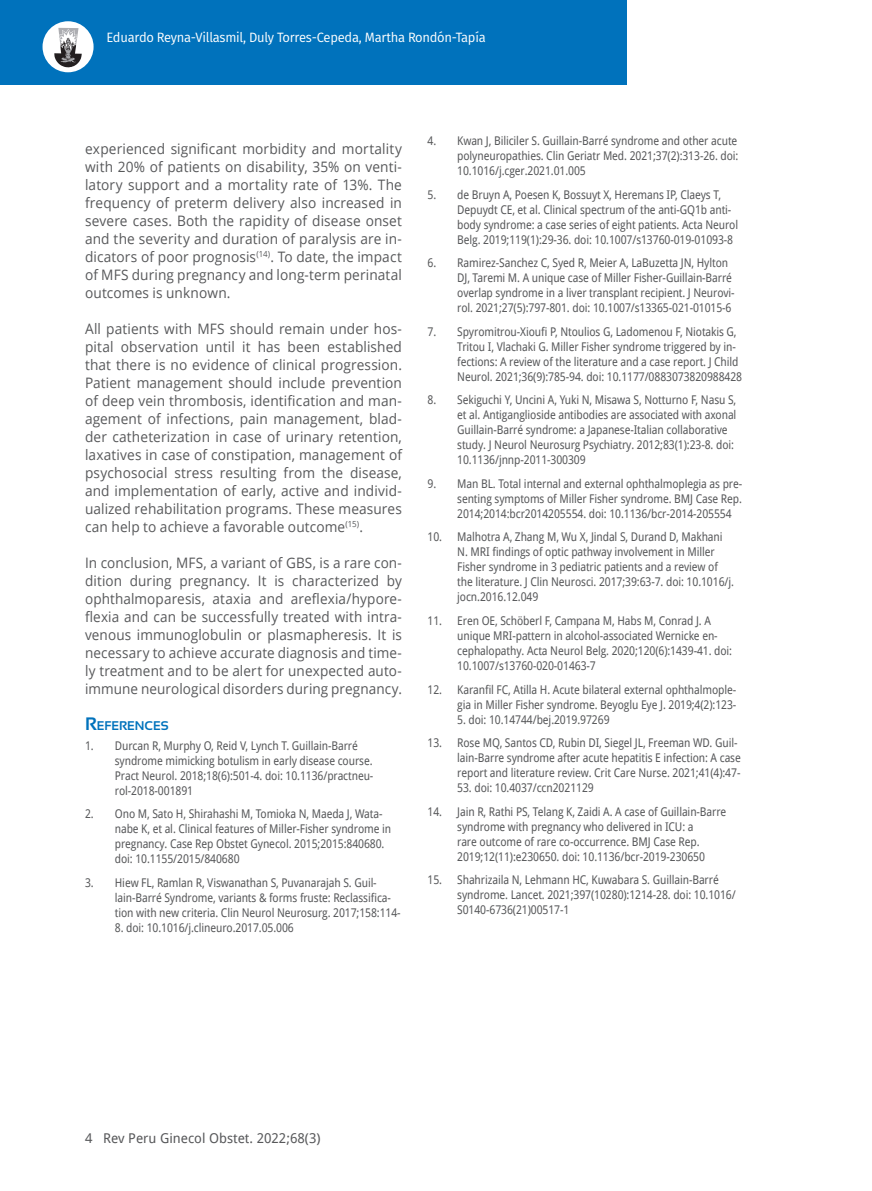
<style>
.page{position:relative;width:872px;height:1191px;background:#fff}
.page>*{position:absolute;margin:0;border:0;box-sizing:border-box;transform-origin:0 0}
.t1{font:14.4px/18px "Open Sans";letter-spacing:.01em;color:#57585a;text-align:justify;scale:.95 1}
.t2{font:14.4px/18px "Open Sans";letter-spacing:.01em;color:#57585a;text-align:justify;scale:.94 1}
.t3{font:13.5px "Fira Sans";letter-spacing:-.02em;color:#fff;scale:.96 1}
.t4{font:13.5px "Droid Sans";color:#57585a}
.t5{font:700 12.6px "Sansation";color:#0072bc}
.t6{font:12px/15px "Droid Sans";letter-spacing:-.01em;color:#57585a;scale:.9 1}
.s1{font-size:18px}
</style>
<div class="page">
<div style="left:0;top:0;width:626px;height:85px;background:#0072bc"></div>
<div style="left:43px;top:21px;width:51px;height:51px;background:#fff;border-radius:50%"></div>
<svg style="left:54px;top:28px;width:28px;height:40px"></svg>
<p class="t3" style="left:106px;top:28px;width:397px">Eduardo Reyna-Villasmil, Duly Torres-Cepeda, Martha Rondón-Tapía</p>
<p class="t1" style="left:85px;top:139px;width:335px">experienced significant morbidity and mortality with 20% of patients on disability, 35% on venti&shy;latory support and a mortality rate of 13%. The frequency of preterm delivery also increased in severe cases. Both the rapidity of disease onset and the severity and duration of paralysis are in&shy;dicators of poor prognosis<sup>(14)</sup>. To date, the impact of MFS during pregnancy and long-term perinatal outcomes is unknown.</p>
<p class="t1" style="left:85px;top:319px;width:335px">All patients with MFS should remain under hos&shy;pital observation until it has been established that there is no evidence of clinical progression.<br>Patient management should include prevention of deep vein thrombosis, identification and man&shy;agement of infections, pain management, blad&shy;der catheterization in case of urinary retention, laxatives in case of constipation, management of psychosocial stress resulting from the disease, and implementation of early, active and individ&shy;ualized rehabilitation programs. These measures can help to achieve a favorable outcome<sup>(15)</sup>.</p>
<p class="t2" style="left:85px;top:553px;width:339px">In conclusion, MFS, a variant of GBS, is a rare con&shy;dition during pregnancy. It is characterized by ophthalmoparesis, ataxia and areflexia/hypore&shy;flexia and can be successfully treated with intra&shy;venous immunoglobulin or plasmapheresis. It is necessary to achieve accurate diagnosis and time&shy;ly treatment and to be alert for unexpected auto&shy;immune neurological disorders during pregnancy.</p>
<p class="t5" style="left:85px;top:719px;width:85px"><span class="s1">R</span>EFERENCES</p>
<p class="t6" style="left:115px;top:737px;width:289px;text-indent:-30px">1. Durcan R, Murphy O, Reid V, Lynch T. Guillain-Barré syndrome mimicking botulism in early disease course.<br>Pract Neurol. 2018;18(6):501-4. doi: 10.1136/practneu&shy;rol-2018-001891</p>
<p class="t6" style="left:115px;top:806px;width:308px;text-indent:-30px">2. Ono M, Sato H, Shirahashi M, Tomioka N, Maeda J, Wata&shy;nabe K, et al. Clinical features of Miller-Fisher syndrome in pregnancy. Case Rep Obstet Gynecol. 2015;2015:840680. doi: 10.1155/2015/840680</p>
<p class="t6" style="left:115px;top:874px;width:319px;text-indent:-30px">3. Hiew FL, Ramlan R, Viswanathan S, Puvanarajah S. Guil&shy;lain-Barré Syndrome, variants &amp; forms fruste: Reclassifica&shy;tion with new criteria. Clin Neurol Neurosurg. 2017;158:114-</p>
<p class="t6" style="left:115px;top:919px;width:200px">8. doi: 10.1016/j.clineuro.2017.05.006</p>
<p class="t6" style="left:457px;top:133px;width:314px;text-align:justify;text-indent:-30px">4. Kwan J, Biliciler S. Guillain-Barré syndrome and other acute polyneuropathies. Clin Geriatr Med. 2021;37(2):313-26. doi:<br>10.1016/j.cger.2021.01.005</p>
<p class="t6" style="left:457px;top:187px;width:314px;text-indent:-30px">5. de Bruyn A, Poesen K, Bossuyt X, Heremans IP, Claeys T, Depuydt CE, et al. Clinical spectrum of the anti-GQ1b anti&shy;body syndrome: a case series of eight patients. Acta Neurol Belg. 2019;119(1):29-36. doi: 10.1007/s13760-019-01093-8</p>
<p class="t6" style="left:457px;top:255px;width:310px;text-indent:-30px">6. Ramirez-Sanchez C, Syed R, Meier A, LaBuzetta JN, Hylton DJ, Taremi M. A unique case of Miller Fisher-Guillain-Barré overlap syndrome in a liver transplant recipient. J Neurovi&shy;rol. 2021;27(5):797-801. doi: 10.1007/s13365-021-01015-6</p>
<p class="t6" style="left:457px;top:324px;width:318px;text-indent:-30px">7. Spyromitrou-Xioufi P, Ntoulios G, Ladomenou F, Niotakis G, Tritou I, Vlachaki G. Miller Fisher syndrome triggered by in&shy;fections: A review of the literature and a case report. J Child Neurol. 2021;36(9):785-94. doi: 10.1177/0883073820988428</p>
<p class="t6" style="left:457px;top:392px;width:312px;text-indent:-30px">8. Sekiguchi Y, Uncini A, Yuki N, Misawa S, Notturno F, Nasu S, et al. Antiganglioside antibodies are associated with axonal Guillain-Barré syndrome: a Japanese-Italian collaborative study. J Neurol Neurosurg Psychiatry. 2012;83(1):23-8. doi:<br>10.1136/jnnp-2011-300309</p>
<p class="t6" style="left:457px;top:476px;width:318px;text-align:justify;text-indent:-30px">9. Man BL. Total internal and external ophthalmoplegia as pre&shy;senting symptoms of Miller Fisher syndrome. BMJ Case Rep.<br>2014;2014:bcr2014205554. doi: 10.1136/bcr-2014-205554</p>
<p class="t6" style="left:457px;top:529px;width:309px;text-indent:-30px">10. Malhotra A, Zhang M, Wu X, Jindal S, Durand D, Makhani N. MRI findings of optic pathway involvement in Miller Fisher syndrome in 3 pediatric patients and a review of the literature. J Clin Neurosci. 2017;39:63-7. doi: 10.1016/j. jocn.2016.12.049</p>
<p class="t6" style="left:457px;top:613px;width:307px;text-indent:-30px">11. Eren OE, Schöberl F, Campana M, Habs M, Conrad J. A unique MRI-pattern in alcohol-associated Wernicke en&shy;cephalopathy. Acta Neurol Belg. 2020;120(6):1439-41. doi:<br>10.1007/s13760-020-01463-7</p>
<p class="t6" style="left:427px;top:681px;width:345px;text-align:right">12. Karanfil FC, Atilla H. Acute bilateral external ophthalmople&shy;gia in Miller Fisher syndrome. Beyoglu Eye J. 2019;4(2):123-</p>
<p class="t6" style="left:457px;top:711px;width:171px">5. doi: 10.14744/bej.2019.97269</p>
<p class="t6" style="left:457px;top:735px;width:316px;text-indent:-30px">13. Rose MQ, Santos CD, Rubin DI, Siegel JL, Freeman WD. Guil&shy;lain-Barre syndrome after acute hepatitis E infection: A case report and literature review. Crit Care Nurse. 2021;41(4):47-</p>
<p class="t6" style="left:457px;top:780px;width:153px">53. doi: 10.4037/ccn2021129</p>
<p class="t6" style="left:457px;top:803px;width:300px;text-indent:-30px">14. Jain R, Rathi PS, Telang K, Zaidi A. A case of Guillain-Barre syndrome with pregnancy who delivered in ICU: a<br>rare outcome of rare co-occurrence. BMJ Case Rep.<br>2019;12(11):e230650. doi: 10.1136/bcr-2019-230650</p>
<p class="t6" style="left:457px;top:872px;width:311px;text-indent:-30px">15. Shahrizaila N, Lehmann HC, Kuwabara S. Guillain-Barré syndrome. Lancet. 2021;397(10280):1214-28. doi: 10.1016/<br>S0140-6736(21)00517-1</p>
<p class="t4" style="left:85px;top:1128px;width:237px">4 Rev Peru Ginecol Obstet. 2022;68(3)</p>
</div>
